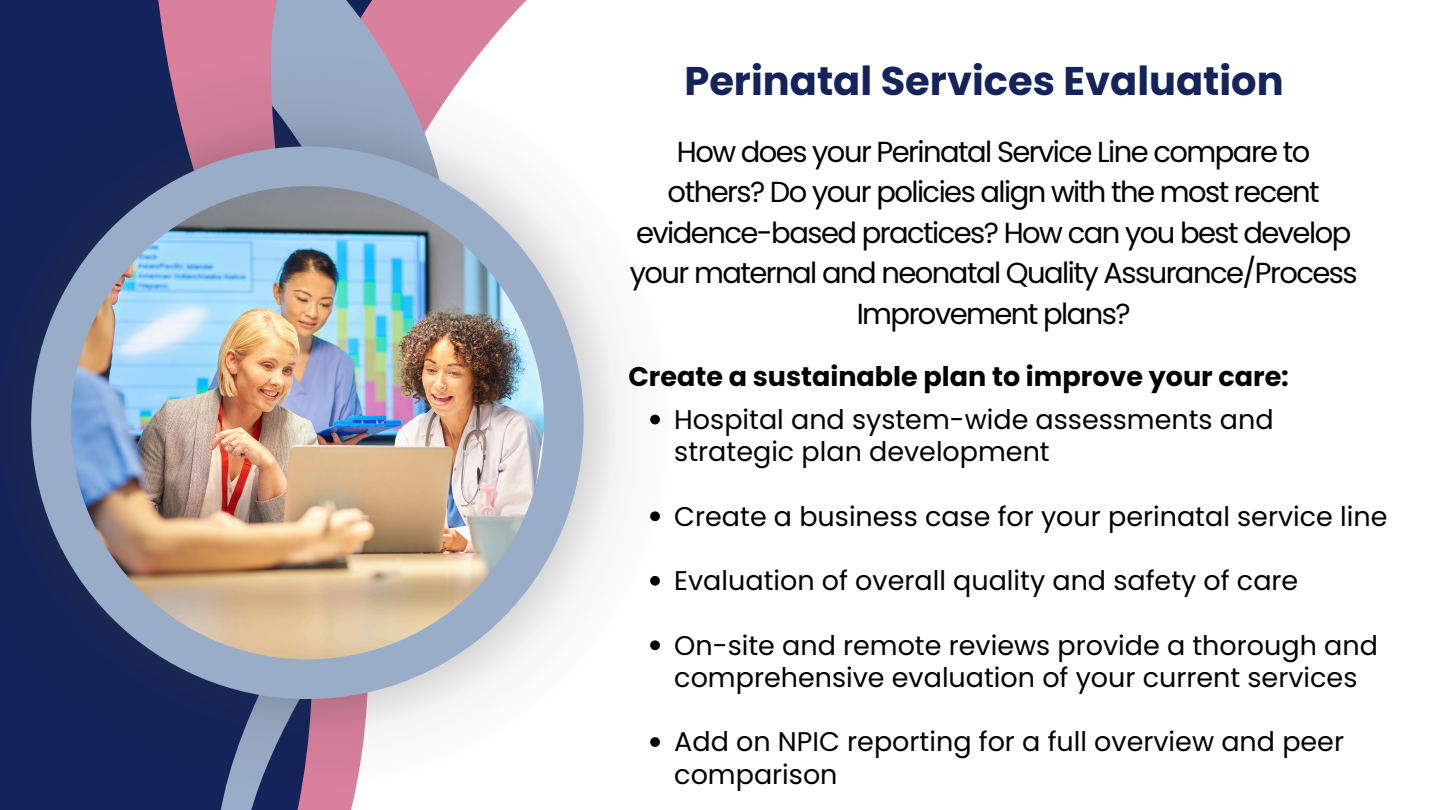
<style>
.page{position:relative;width:1440px;height:810px;background:#fff}
.page>*{position:absolute;margin:0;border:0;box-sizing:border-box;transform-origin:0 0}
.t1{font:700 40px "Poppins";color:#14245a}
.t2{font:29px/40.5px "Poppins";letter-spacing:-.055em;color:#000;text-align:center}
.t3{font:27px/32.2px "Poppins";color:#000}
.t4{font:700 27px "Poppins";color:#000}
</style>
<div class="page">
<svg style="left:24px;top:0;width:464px;height:810px"></svg>
<svg style="left:69px;top:0;width:348px;height:810px"></svg>
<svg style="left:0;top:54px;width:657px;height:737px"></svg>
<div style="left:31px;top:146px;width:553px;height:553px;background:#9aadc8;border-radius:50%"></div>
<img style="left:71px;top:186px;width:473px;height:473px;border-radius:50%">
<svg style="left:650px;top:415px;width:10px;height:9px"></svg>
<svg style="left:650px;top:511px;width:10px;height:10px"></svg>
<svg style="left:650px;top:576px;width:10px;height:10px"></svg>
<svg style="left:650px;top:640px;width:10px;height:10px"></svg>
<svg style="left:650px;top:737px;width:10px;height:10px"></svg>
<p class="t1" style="left:684px;top:53px;width:601px">Perinatal Services Evaluation</p>
<p class="t2" style="left:630px;top:131px;width:729px">How does your Perinatal Service Line compare to others? Do your policies align with the most recent evidence-based practices? How can you best develop your maternal and neonatal Quality Assurance/Process Improvement plans?</p>
<p class="t4" style="left:628px;top:358px;width:662px">Create a sustainable plan to improve your care:</p>
<h1 class="t3" style="left:674px;top:403px;width:601px">Hospital and system-wide assessments and strategic plan development</h1>
<p class="t3" style="left:674px;top:500px;width:715px">Create a business case for your perinatal service line</p>
<h2 class="t3" style="left:674px;top:565px;width:626px">Evaluation of overall quality and safety of care</h2>
<p class="t3" style="left:674px;top:629px;width:705px">On-site and remote reviews provide a thorough and comprehensive evaluation of your current services</p>
<p class="t3" style="left:674px;top:726px;width:671px">Add on NPIC reporting for a full overview and peer comparison</p>
</div>
